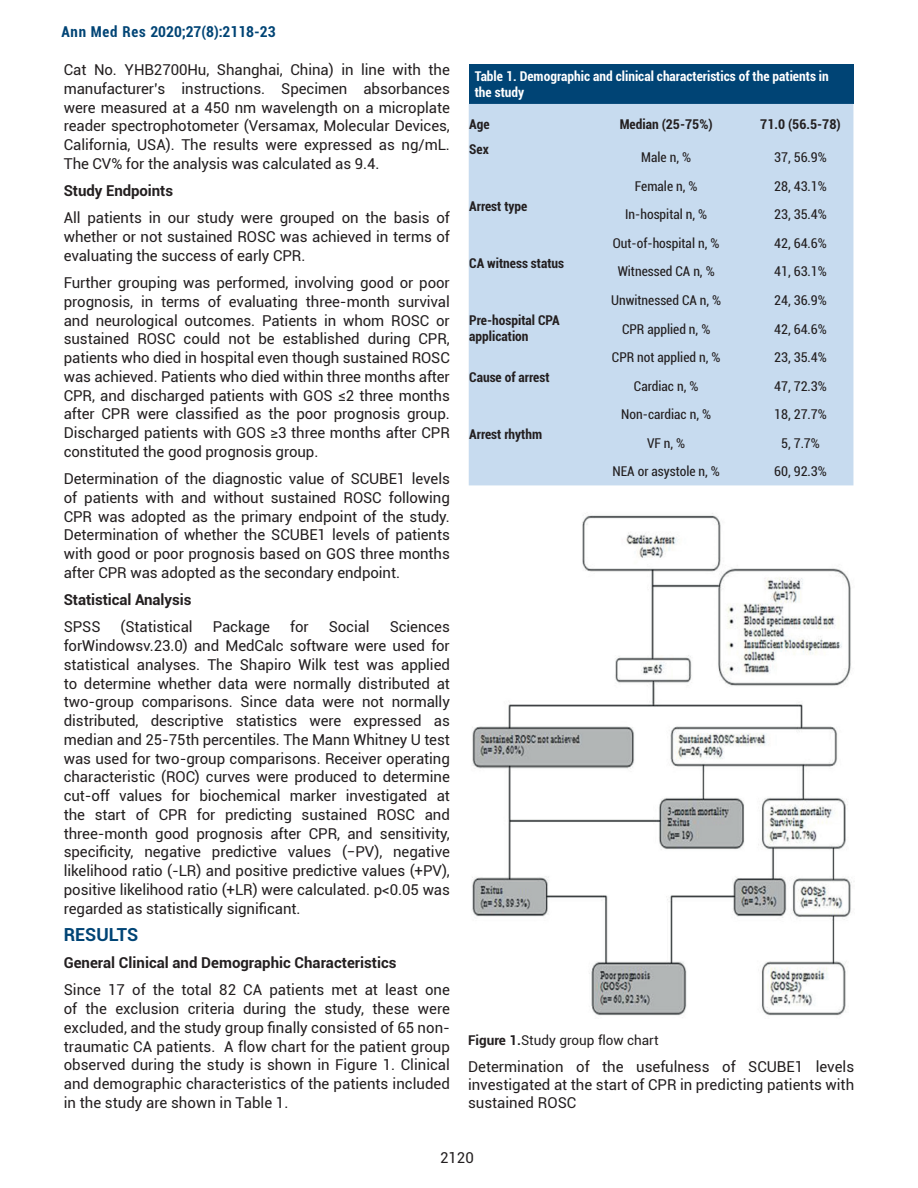
<style>
.page{position:relative;width:918px;height:1188px;background:#fff}
.page>*{position:absolute;margin:0;border:0;box-sizing:border-box;transform-origin:0 0}
.t1{font:700 18px "Roboto";color:#004475}
.t2{font:15px/18.8px "Roboto";letter-spacing:-.005em;color:#231f20;text-align:justify}
.t3{font:700 15px "Roboto";color:#231f20}
.t4{font:700 condensed 15px "Roboto";color:#004475}
.t5{font:condensed 13.5px "Roboto";color:#231f20}
.t6{font:700 condensed 13.5px/16.2px "Roboto";color:#231f20}
.t7{font:700 condensed 13.5px/16.2px "Roboto";color:#fff}
.t8{font:13.5px "Roboto";color:#231f20}
.s1{font-weight:700}
</style>
<div class="page">
<div style="left:469px;top:65px;width:384px;height:39px;background:#004475"></div>
<div style="left:469px;top:104px;width:384px;height:381px;background:#c7dbef"></div>
<img style="left:472px;top:513px;width:380px;height:503px">
<p class="t4" style="left:61px;top:21px;width:216px">Ann Med Res 2020;27(8):2118-23</p>
<p class="t2" style="left:64px;top:60px;width:388px">Cat No. YHB2700Hu, Shanghai, China) in line with the manufacturer’s instructions. Specimen absorbances were measured at a 450 nm wavelength on a microplate reader spectrophotometer (Versamax, Molecular Devices, California, USA). The results were expressed as ng/mL.<br>The CV% for the analysis was calculated as 9.4.</p>
<p class="t3" style="left:64px;top:180px;width:111px">Study Endpoints</p>
<p class="t2" style="left:64px;top:208px;width:388px">All patients in our study were grouped on the basis of whether or not sustained ROSC was achieved in terms of evaluating the success of early CPR.</p>
<p class="t2" style="left:64px;top:273px;width:388px">Further grouping was performed, involving good or poor prognosis, in terms of evaluating three-month survival and neurological outcomes. Patients in whom ROSC or sustained ROSC could not be established during CPR, patients who died in hospital even though sustained ROSC was achieved. Patients who died within three months after CPR, and discharged patients with GOS ≤2 three months after CPR were classified as the poor prognosis group.<br>Discharged patients with GOS ≥3 three months after CPR constituted the good prognosis group.</p>
<p class="t2" style="left:64px;top:469px;width:388px">Determination of the diagnostic value of SCUBE1 levels of patients with and without sustained ROSC following CPR was adopted as the primary endpoint of the study.<br>Determination of whether the SCUBE1 levels of patients with good or poor prognosis based on GOS three months after CPR was adopted as the secondary endpoint.</p>
<p class="t3" style="left:64px;top:589px;width:129px">Statistical Analysis</p>
<p class="t2" style="left:64px;top:617px;width:38px">SPSS</p>
<p class="t2" style="left:121px;top:617px;width:74px">(Statistical</p>
<p class="t2" style="left:213px;top:617px;width:59px">Package</p>
<p class="t2" style="left:290px;top:617px;width:20px">for</p>
<p class="t2" style="left:329px;top:617px;width:42px">Social</p>
<p class="t2" style="left:64px;top:617px;width:388px;text-indent:326px">Sciences forWindowsv.23.0) and MedCalc software were used for statistical analyses. The Shapiro Wilk test was applied to determine whether data were normally distributed at two-group comparisons. Since data were not normally distributed, descriptive statistics were expressed as median and 25-75th percentiles. The Mann Whitney U test was used for two-group comparisons. Receiver operating characteristic (ROC) curves were produced to determine cut-off values for biochemical marker investigated at the start of CPR for predicting sustained ROSC and three-month good prognosis after CPR, and sensitivity, specificity, negative predictive values (−PV), negative likelihood ratio (-LR) and positive predictive values (+PV), positive likelihood ratio (+LR) were calculated. p&lt;0.05 was regarded as statistically significant.</p>
<p class="t1" style="left:64px;top:922px;width:76px">RESULTS</p>
<p class="t3" style="left:64px;top:952px;width:334px">General Clinical and Demographic Characteristics</p>
<p class="t2" style="left:64px;top:980px;width:388px">Since 17 of the total 82 CA patients met at least one of the exclusion criteria during the study, these were excluded, and the study group finally consisted of 65 non&shy;traumatic CA patients. A flow chart for the patient group observed during the study is shown in Figure 1. Clinical and demographic characteristics of the patients included in the study are shown in Table 1.</p>
<p class="t7" style="left:475px;top:68px;width:356px">Table 1. Demographic and clinical characteristics of the patients in the study</p>
<p class="t6" style="left:469px;top:115px;width:22px">Age</p>
<p class="t6" style="left:620px;top:115px;width:94px">Median (25-75%)</p>
<p class="t6" style="left:760px;top:115px;width:82px">71.0 (56.5-78)</p>
<p class="t6" style="left:469px;top:140px;width:21px">Sex</p>
<p class="t5" style="left:641px;top:148px;width:51px">Male n, %</p>
<p class="t5" style="left:774px;top:148px;width:54px">37, 56.9%</p>
<p class="t5" style="left:635px;top:177px;width:64px">Female n, %</p>
<p class="t5" style="left:774px;top:177px;width:54px">28, 43.1%</p>
<p class="t6" style="left:469px;top:197px;width:60px">Arrest type</p>
<p class="t5" style="left:625px;top:205px;width:83px">In-hospital n, %</p>
<p class="t5" style="left:774px;top:205px;width:54px">23, 35.4%</p>
<p class="t5" style="left:613px;top:234px;width:108px">Out-of-hospital n, %</p>
<p class="t5" style="left:774px;top:234px;width:54px">42, 64.6%</p>
<p class="t6" style="left:469px;top:254px;width:96px">CA witness status</p>
<p class="t5" style="left:618px;top:262px;width:99px">Witnessed CA n, %</p>
<p class="t5" style="left:774px;top:262px;width:54px">41, 63.1%</p>
<p class="t5" style="left:611px;top:291px;width:112px">Unwitnessed CA n, %</p>
<p class="t5" style="left:774px;top:291px;width:54px">24, 36.9%</p>
<p class="t6" style="left:469px;top:311px;width:92px">Pre-hospital CPA application</p>
<p class="t5" style="left:622px;top:319px;width:90px">CPR applied n, %</p>
<p class="t5" style="left:774px;top:319px;width:54px">42, 64.6%</p>
<p class="t5" style="left:612px;top:348px;width:110px">CPR not applied n, %</p>
<p class="t5" style="left:774px;top:348px;width:54px">23, 35.4%</p>
<p class="t6" style="left:469px;top:369px;width:82px">Cause of arrest</p>
<p class="t5" style="left:634px;top:376px;width:66px">Cardiac n, %</p>
<p class="t5" style="left:774px;top:376px;width:54px">47, 72.3%</p>
<p class="t5" style="left:621px;top:405px;width:91px">Non-cardiac n, %</p>
<p class="t5" style="left:774px;top:405px;width:54px">18, 27.7%</p>
<p class="t6" style="left:469px;top:426px;width:74px">Arrest rhythm</p>
<p class="t5" style="left:647px;top:433px;width:40px">VF n, %</p>
<p class="t5" style="left:781px;top:433px;width:40px">5, 7.7%</p>
<p class="t5" style="left:613px;top:462px;width:109px">NEA or asystole n, %</p>
<p class="t5" style="left:774px;top:462px;width:54px">60, 92.3%</p>
<p class="t8" style="left:468px;top:1031px;width:192px"><span class="s1">Figure 1.</span>Study group flow chart</p>
<p class="t2" style="left:468px;top:1057px;width:388px;line-height:18px">Determination of the usefulness of SCUBE1 levels investigated at the start of CPR in predicting patients with sustained ROSC</p>
<p class="t2" style="left:440px;top:1148px;width:35px">2120</p>
</div>
